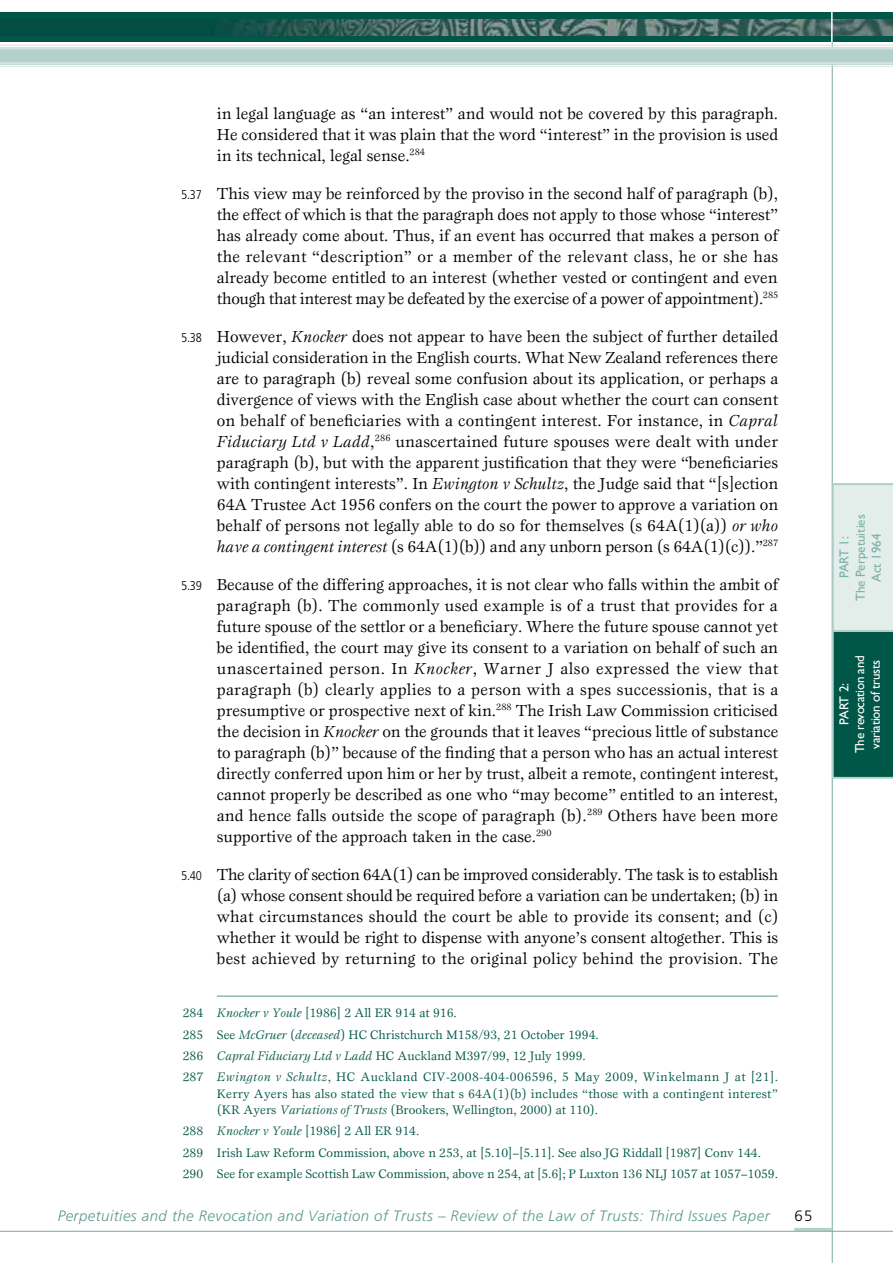
<style>
.page{position:relative;width:893px;height:1263px;background:#fff}
.page>*{position:absolute;margin:0;border:0;box-sizing:border-box;transform-origin:0 0}
.t1{font:16.5px/21px "Esprit Maori";color:#000;text-align:justify}
.t2{font:italic 300 15px "Frutiger Maori";letter-spacing:.03em;color:#5c9a90}
.t3{font:300 15px "Frutiger";color:#000}
.t4{font:13.05px/15.6px "Gill Sans";letter-spacing:-.02em;color:#fff;text-align:center}
.t5{font:13.05px/16px "Gill Sans";color:#7db1a9;text-align:center}
.t6{font:12.75px/21.3px "Esprit Maori";color:#005747}
.s1{font-family:"Frutiger";font-weight:300;font-stretch:condensed;font-size:12.75px}
.s2{font-style:italic}
</style>
<div class="page">
<hr style="left:832px;top:42px;width:1px;height:1221px;background:#78aaa3">
<div style="left:0;top:12px;width:893px;height:30px;background:#005747"></div>
<svg style="left:0;top:45px;width:893px;height:22px;background:#c4dad5"></svg>
<img style="left:211px;top:19px;width:682px;height:16px">
<hr style="left:831px;top:9px;width:2px;height:33px;background:#fff">
<hr style="left:217px;top:996px;width:561px;height:1px;background:#5c9a90">
<hr style="left:794px;top:1228px;width:38px;height:3px;background:#b4d0ca">
<hr style="left:0;top:1231px;width:893px;height:1px;background:#78aaa3">
<svg style="left:831px;top:482px;width:62px;height:298px;background:#78a69d"></svg>
<p class="t1" style="left:217px;top:102px;width:563px">in legal language as “an interest” and would not be covered by this paragraph.<br>He considered that it was plain that the word “interest” in the provision is used in its technical, legal sense.<sup>284</sup></p>
<p class="t1" style="left:217px;top:182px;width:563px;text-indent:-36px"><span class="s1">5.37</span> This view may be reinforced by the proviso in the second half of paragraph (b), the effect of which is that the paragraph does not apply to those whose “interest” has already come about. Thus, if an event has occurred that makes a person of the relevant “description” or a member of the relevant class, he or she has already become entitled to an interest (whether vested or contingent and even though that interest may be defeated by the exercise of a power of appointment).<sup>285</sup></p>
<p class="t1" style="left:217px;top:325px;width:563px;text-indent:-36px"><span class="s1">5.38</span> However, <span class="s2">Knocker</span> does not appear to have been the subject of further detailed judicial consideration in the English courts. What New Zealand references there are to paragraph (b) reveal some confusion about its application, or perhaps a divergence of views with the English case about whether the court can consent on behalf of beneficiaries with a contingent interest. For instance, in <span class="s2">Capral Fiduciary Ltd v Ladd</span>,<sup>286</sup> unascertained future spouses were dealt with under paragraph (b), but with the apparent justification that they were “beneficiaries with contingent interests”. In <span class="s2">Ewington v Schultz</span>, the Judge said that “[s]ection 64A Trustee Act 1956 confers on the court the power to approve a variation on behalf of persons not legally able to do so for themselves (s 64A(1)(a)) <span class="s2">or who have a contingent interest</span> (s 64A(1)(b)) and any unborn person (s 64A(1)(c)).”<sup>287</sup></p>
<p class="t1" style="left:217px;top:573px;width:563px;text-indent:-36px"><span class="s1">5.39</span> Because of the differing approaches, it is not clear who falls within the ambit of paragraph (b). The commonly used example is of a trust that provides for a future spouse of the settlor or a beneficiary. Where the future spouse cannot yet be identified, the court may give its consent to a variation on behalf of such an unascertained person. In <span class="s2">Knocker</span>, Warner J also expressed the view that paragraph (b) clearly applies to a person with a spes successionis, that is a presumptive or prospective next of kin.<sup>288</sup> The Irish Law Commission criticised the decision in <span class="s2">Knocker</span> on the grounds that it leaves “precious little of substance to paragraph (b)” because of the finding that a person who has an actual interest directly conferred upon him or her by trust, albeit a remote, contingent interest, cannot properly be described as one who “may become” entitled to an interest, and hence falls outside the scope of paragraph (b).<sup>289</sup> Others have been more supportive of the approach taken in the case.<sup>290</sup></p>
<p class="t1" style="left:217px;top:863px;width:563px;text-indent:-36px"><span class="s1">5.40</span> The clarity of section 64A(1) can be improved considerably. The task is to establish (a) whose consent should be required before a variation can be undertaken; (b) in what circumstances should the court be able to provide its consent; and (c) whether it would be right to dispense with anyone’s consent altogether. This is best achieved by returning to the original policy behind the provision. The</p>
<p class="t6" style="left:183px;top:1002px;width:597px">284 <span class="s2">Knocker v Youle</span> [1986] 2 All ER 914 at 916.<br>285 S ee <span class="s2">McGruer</span> (<span class="s2">deceased</span>) HC Christchurch M158/93, 21 October 1994.<br>286 <span class="s2">Capral Fiduciary Ltd v Ladd</span> HC Auckland M397/99, 12 July 1999.<br>287 <span class="s2">Ewington v Schultz</span>, HC Auckland CIV-2008-404-006596, 5 May 2009, Winkelmann J at [21].</p>
<p class="t6" style="left:217px;top:1085px;width:562px;line-height:16.5px">Kerry Ayers has also stated the view that s 64A(1)(b) includes “those with a contingent interest” (KR Ayers <span class="s2">Variations of Trusts</span> (Brookers, Wellington, 2000) at 110).</p>
<p class="t6" style="left:183px;top:1120px;width:597px">288 <span class="s2">Knocker v Youle</span> [1986] 2 All ER 914.<br>289 Irish Law Reform Commission, above n 253, at [5.10]–[5.11]. See also JG Riddall [1987] Conv 144.<br>290 See for example Scottish Law Commission, above n 254, at [5.6]; P Luxton 136 NLJ 1057 at 1057–1059.</p>
<p class="t2" style="left:58px;top:1207px;width:713px">Perpetuities and the Revocation and Variation of Trusts – Review of the Law of Trusts: Third Issues Paper</p>
<p class="t3" style="left:794px;top:1207px;width:20px">65</p>
<p class="t5" style="left:836px;top:601px;width:88px;rotate:-90deg">part 1:<br>The Perpetuities<br>Act 1964</p>
<p class="t4" style="left:836px;top:753px;width:99px;rotate:-90deg">part 2:<br>The revocation and variation of trusts</p>
</div>
